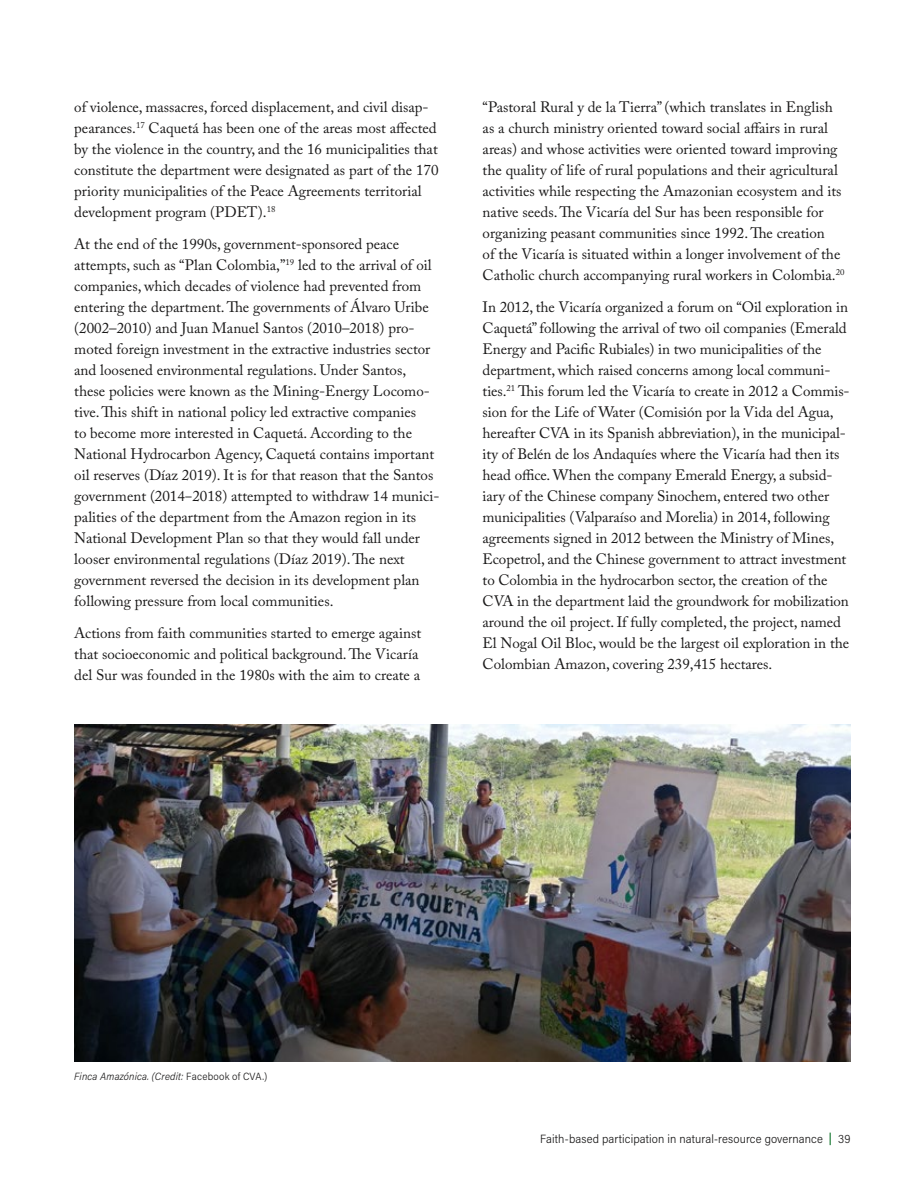
<style>
.page{position:relative;width:918px;height:1188px;background:#fff}
.page>*{position:absolute;margin:0;border:0;box-sizing:border-box;transform-origin:0 0}
.t1{font:15px/21px "Adobe Caslon Pro";color:#191818}
.t2{font:300 12px "Acumin Pro Semi Cond";letter-spacing:.01em;color:#191818}
.t3{font:italic 300 10.5px "Acumin Pro Semi Cond";letter-spacing:.015em;color:#191818}
.s1{font-style:normal}
.s2{font-weight:700;color:#328749}
</style>
<div class="page">
<img style="left:74px;top:724px;width:776px;height:338px">
<p class="t1" style="left:74px;top:97px;width:366px">of violence, massacres, forced displacement, and civil disap&shy;pearances.<sup>17</sup> Caquetá has been one of the areas most affected by the violence in the country, and the 16 municipalities that constitute the department were designated as part of the 170 priority municipalities of the Peace Agreements territorial development program (PDET).<sup>18</sup></p>
<p class="t1" style="left:74px;top:233px;width:367px">At the end of the 1990s, government-sponsored peace attempts, such as “Plan Colombia,”<sup>19</sup> led to the arrival of oil companies, which decades of violence had prevented from entering the department. The governments of Álvaro Uribe (2002–2010) and Juan Manuel Santos (2010–2018) pro&shy;moted foreign investment in the extractive industries sector and loosened environmental regulations. Under Santos, these policies were known as the Mining-Energy Locomo&shy;tive. This shift in national policy led extractive companies<br>to become more interested in Caquetá. According to the National Hydrocarbon Agency, Caquetá contains important oil reserves (Díaz 2019). It is for that reason that the Santos government (2014‒2018) attempted to withdraw 14 munici&shy;palities of the department from the Amazon region in its National Development Plan so that they would fall under looser environmental regulations (Díaz 2019). The next government reversed the decision in its development plan following pressure from local communities.</p>
<p class="t1" style="left:74px;top:622px;width:348px">Actions from faith communities started to emerge against that socioeconomic and political background. The Vicaría del Sur was founded in the 1980s with the aim to create a</p>
<p class="t1" style="left:483px;top:97px;width:363px">“Pastoral Rural y de la Tierra” (which translates in English as a church ministry oriented toward social affairs in rural areas) and whose activities were oriented toward improving the quality of life of rural populations and their agricultural activities while respecting the Amazonian ecosystem and its native seeds. The Vicaría del Sur has been responsible for organizing peasant communities since 1992. The creation<br>of the Vicaría is situated within a longer involvement of the Catholic church accompanying rural workers in Colombia.<sup>20</sup></p>
<p class="t1" style="left:483px;top:296px;width:369px">In 2012, the Vicaría organized a forum on “Oil exploration in Caquetá” following the arrival of two oil companies (Emerald Energy and Pacific Rubiales) in two municipalities of the department, which raised concerns among local communi&shy;ties.<sup>21</sup> This forum led the Vicaría to create in 2012 a Commis&shy;sion for the Life of Water (Comisión por la Vida del Agua, hereafter CVA in its Spanish abbreviation), in the municipal&shy;ity of Belén de los Andaquíes where the Vicaría had then its head office. When the company Emerald Energy, a subsid&shy;iary of the Chinese company Sinochem, entered two other municipalities (Valparaíso and Morelia) in 2014, following agreements signed in 2012 between the Ministry of Mines, Ecopetrol, and the Chinese government to attract investment to Colombia in the hydrocarbon sector, the creation of the CVA in the department laid the groundwork for mobilization around the oil project. If fully completed, the project, named El Nogal Oil Bloc, would be the largest oil exploration in the Colombian Amazon, covering 239,415 hectares.</p>
<p class="t3" style="left:74px;top:1069px;width:194px">Finca Amazónica. (Credit: <span class="s1">Facebook of CVA.)</span></p>
<p class="t2" style="left:540px;top:1130px;width:312px">Faith-based participation in natural-resource governance <span class="s2">|</span> 39</p>
</div>
